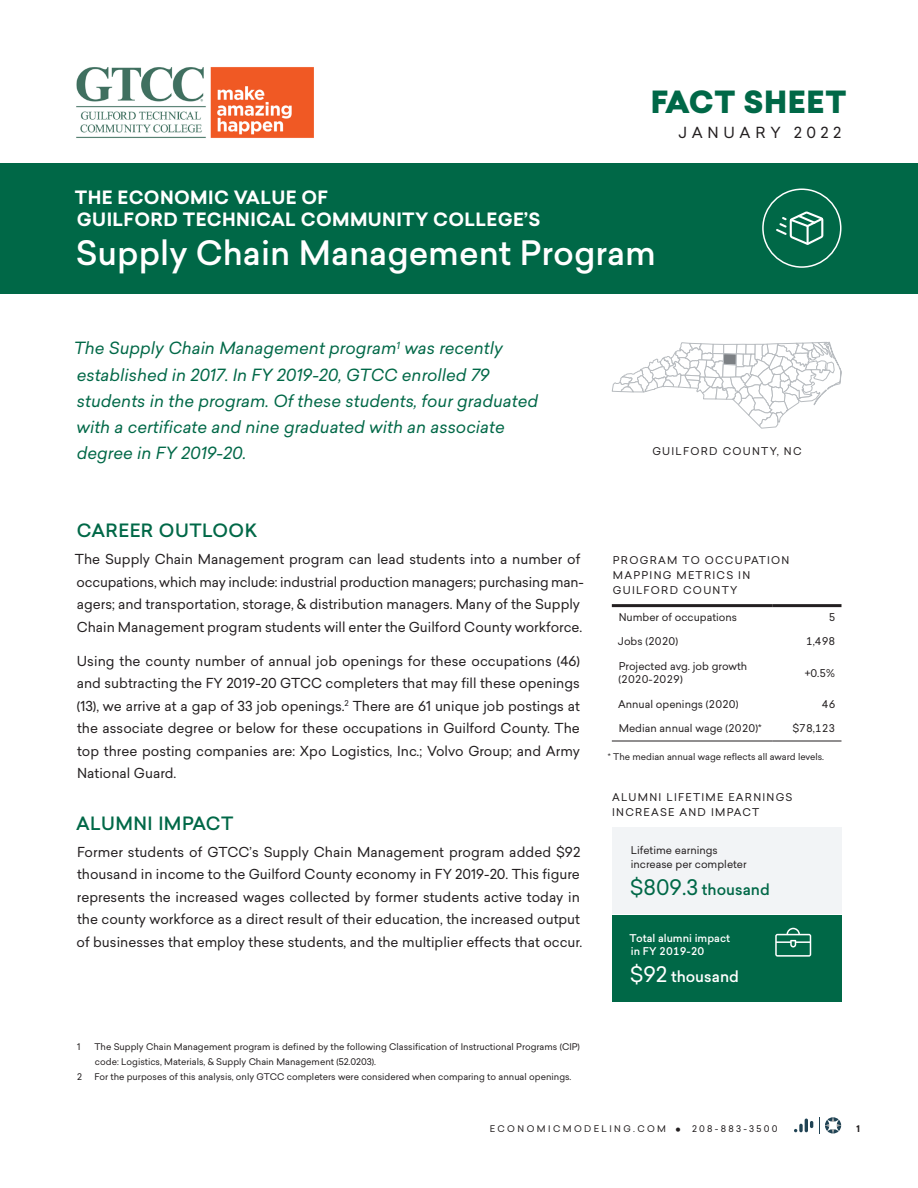
<style>
.page{position:relative;width:918px;height:1188px;background:#fff}
.page>*{position:absolute;margin:0;border:0;box-sizing:border-box;transform-origin:0 0}
.t1{font:500 33px "Sailec";color:#fff}
.t2{font:900 30px "Sailec";letter-spacing:.02em;color:#006847}
.t3{font:700 18px/21.6px "Sailec";letter-spacing:.02em;color:#fff}
.FS_Heading_1{font:500 18px "Sailec";letter-spacing:.025em;color:#006847}
.Program_blurb{font:italic 16.5px/26.2px "Sailec";color:#006847}
.t4{font:500 15px "Sailec";color:#006847}
.t5{font:15px "Sailec";letter-spacing:.32em;color:#231f20}
.t6{font:500 15px "Sailec";color:#fff}
.t7{font:13.5px/22.5px "Sailec";color:#231f20}
.Figure_title{font:10.5px/15px "Sailec";letter-spacing:.12em;color:#231f20}
.Table_left{font:10.5px/13.5px "Sailec";color:#231f20}
.Figure_text{font:10.5px/13.5px "Sailec";color:#231f20}
.Figure_text-2{font:500 10.5px/13.5px "Sailec";color:#fff}
.Table_right{font:10.5px "Sailec";color:#231f20}
.Footnote{font:9px/15px "Sailec";color:#231f20}
.Figure_footnote{font:9px "Sailec";color:#231f20}
.Footnote-2{font:9px "Sailec";letter-spacing:.27em;color:#231f20}
.t8{font:700 9px "Sailec";color:#231f20}
.s1{font-weight:400;font-size:21px}
.s2{font-size:17.25px}
</style>
<div class="page">
<svg style="left:794px;top:1119px;width:19px;height:13px"></svg>
<svg style="left:819px;top:1117px;width:22px;height:17px"></svg>
<div style="left:0;top:163px;width:918px;height:130px;background:#006847"></div>
<img style="left:76px;top:67px;width:238px;height:71px">
<svg style="left:612px;top:342px;width:230px;height:87px"></svg>
<div style="left:762px;top:188px;width:80px;height:80px;border:2px solid #fff;border-radius:50%"></div>
<svg style="left:776px;top:211px;width:47px;height:34px"></svg>
<div style="left:612px;top:915px;width:230px;height:87px;background:#006847"></div>
<div style="left:612px;top:827px;width:230px;height:87px;background:#f2f4f6"></div>
<svg style="left:775px;top:928px;width:36px;height:29px"></svg>
<hr style="left:612px;top:741px;width:160px;height:1px;background:#231f20">
<hr style="left:772px;top:741px;width:69px;height:1px;background:#231f20">
<hr style="left:612px;top:604px;width:160px;height:3px;background:#231f20">
<hr style="left:772px;top:604px;width:69px;height:3px;background:#231f20">
<p class="t2" style="left:651px;top:80px;width:197px">FACT SHEET</p>
<p class="t3" style="left:75px;top:187px;width:467px">THE ECONOMIC VALUE OF<br>GUILFORD TECHNICAL COMMUNITY COLLEGE’S</p>
<p class="t1" style="left:76px;top:230px;width:582px">Supply Chain Management Program</p>
<p class="t5" style="left:678px;top:122px;width:164px">JANUARY 2022</p>
<p class="Program_blurb" style="left:74px;top:335px;width:466px">The Supply Chain Management program<sup>1</sup> was recently established in 2017. In FY 2019-20, GTCC enrolled 79 students in the program. Of these students, four graduated with a certificate and nine graduated with an associate degree in FY 2019-20.</p>
<p class="FS_Heading_1" style="left:77px;top:518px;width:182px">CAREER OUTLOOK</p>
<p class="t7" style="left:75px;top:548px;width:510px">The Supply Chain Management program can lead students into a number of occupations, which may include: industrial production managers; purchasing man&shy;agers; and transportation, storage, &amp; distribution managers. Many of the Supply Chain Management program students will enter the Guilford County workforce.</p>
<p class="t7" style="left:77px;top:649px;width:505px;text-align:justify">Using the county number of annual job openings for these occupations (46) and subtracting the FY 2019-20 GTCC completers that may fill these openings (13), we arrive at a gap of 33 job openings.<sup>2</sup> There are 61 unique job postings at the associate degree or below for these occupations in Guilford County. The top three posting companies are: Xpo Logistics, Inc.; Volvo Group; and Army National Guard.</p>
<p class="FS_Heading_1" style="left:76px;top:811px;width:159px">ALUMNI IMPACT</p>
<p class="t7" style="left:77px;top:841px;width:507px">Former students of GTCC’s Supply Chain Management program added $92 thousand in income to the Guilford County economy in FY 2019-20. This figure represents the increased wages collected by former students active today in the county workforce as a direct result of their education, the increased output of businesses that employ these students, and the multiplier effects that occur.</p>
<p class="Footnote" style="left:77px;top:1039px;width:5px">1</p>
<p class="Footnote" style="left:94px;top:1039px;width:487px">The Supply Chain Management program is defined by the following Classification of Instructional Programs (CIP) code: Logistics, Materials, &amp; Supply Chain Management (52.0203).</p>
<p class="Footnote" style="left:77px;top:1069px;width:6px">2</p>
<p class="Footnote" style="left:94px;top:1069px;width:478px">For the purposes of this analysis, only GTCC completers were considered when comparing to annual openings.</p>
<p class="Figure_title" style="left:652px;top:444px;width:151px">GUILFORD COUNTY, NC</p>
<p class="Figure_title" style="left:613px;top:552px;width:178px">PROGRAM TO OCCUPATION<br>MAPPING METRICS IN<br>GUILFORD COUNTY</p>
<p class="Table_left" style="left:619px;top:610px;width:120px">Number of occupations</p>
<p class="Table_right" style="left:829px;top:610px;width:8px">5</p>
<p class="Table_left" style="left:618px;top:635px;width:62px">Jobs (2020)</p>
<p class="Table_right" style="left:806px;top:634px;width:31px">1,498</p>
<p class="Table_left" style="left:619px;top:659px;width:130px">Projected avg. job growth (2020-2029)</p>
<p class="Table_right" style="left:805px;top:665px;width:32px">+0.5%</p>
<p class="Table_left" style="left:618px;top:697px;width:122px">Annual openings (2020)</p>
<p class="Table_right" style="left:822px;top:696px;width:15px">46</p>
<p class="Table_left" style="left:619px;top:721px;width:144px">Median annual wage (2020)*</p>
<p class="Table_right" style="left:792px;top:721px;width:45px">$78,123</p>
<p class="Figure_footnote" style="left:608px;top:751px;width:218px">* The median annual wage reflects all award levels.</p>
<p class="Figure_title" style="left:612px;top:790px;width:182px">ALUMNI LIFETIME EARNINGS<br>INCREASE AND IMPACT</p>
<p class="Figure_text" style="left:631px;top:844px;width:117px">Lifetime earnings increase per completer</p>
<p class="t4" style="left:630px;top:879px;width:142px"><span class="s1">$809.3</span> thousand</p>
<p class="Figure_text-2" style="left:629px;top:931px;width:102px">Total alumni impact in FY 2019-20</p>
<p class="t6" style="left:630px;top:966px;width:111px"><span class="s1">$92</span> thousand</p>
<p class="Footnote-2" style="left:490px;top:1123px;width:289px">ECONOMICMODELING.COM <span class="s2">•</span> 208-883-3500</p>
<p class="t8" style="left:856px;top:1123px;width:5px">1</p>
</div>
